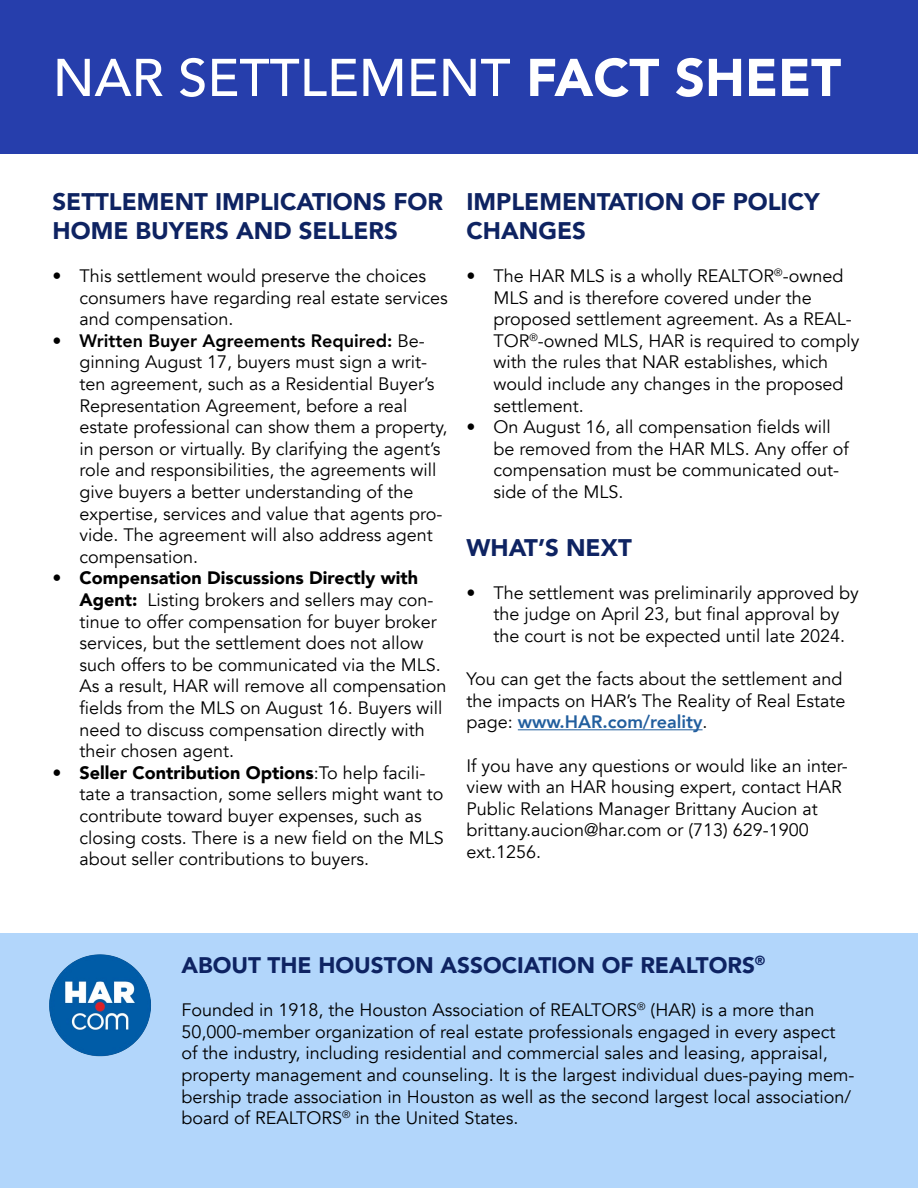
<style>
.page{position:relative;width:918px;height:1188px;background:#fff}
.page>*{position:absolute;margin:0;border:0;box-sizing:border-box;transform-origin:0 0}
.t1{font:500 52.5px "Avenir";color:#fff}
.t2{font:900 24px/28.8px "Avenir";color:#0e2362}
.t3{font:900 22.5px "Avenir";color:#0e2362}
.t4{font:18px/21.6px "Avenir";color:#000}
.s1{font-weight:900}
.s2{font-weight:800}
.s3{font-weight:800;color:#215e9e}
</style>
<div class="page">
<div style="left:0;top:933px;width:918px;height:255px;background:#b2d6fb"></div>
<hr style="left:518px;top:729px;width:185px;height:1px;background:#215e9e">
<img style="left:49px;top:954px;width:102px;height:103px">
<div style="left:0;top:0;width:918px;height:153px;background:#263eac"></div>
<h1 class="t1" style="left:53px;top:32px;width:790px">NAR SETTLEMENT <span class="s1">FACT SHEET</span></h1>
<h2 class="t2" style="left:52px;top:187px;width:392px">SETTLEMENT IMPLICATIONS FOR<br>HOME BUYERS AND SELLERS</h2>
<p class="t4" style="left:80px;top:265px;width:370px;text-indent:-27px">• This settlement would preserve the choices consumers have regarding real estate services and compensation.</p>
<p class="t4" style="left:80px;top:330px;width:370px;text-indent:-27px"><span class="s2">• Written Buyer Agreements Required:</span> Be&shy;ginning August 17, buyers must sign a writ&shy;ten agreement, such as a Residential Buyer’s Representation Agreement, before a real estate professional can show them a property, in person or virtually. By clarifying the agent’s role and responsibilities, the agreements will give buyers a better understanding of the expertise, services and value that agents pro&shy;vide. The agreement will also address agent compensation.</p>
<p class="t4" style="left:80px;top:568px;width:369px;text-indent:-27px"><span class="s1">• Compensation Discussions Directly with Agent:</span> Listing brokers and sellers may con&shy;tinue to offer compensation for buyer broker services, but the settlement does not allow such offers to be communicated via the MLS.<br>As a result, HAR will remove all compensation fields from the MLS on August 16. Buyers will need to discuss compensation directly with their chosen agent.</p>
<p class="t4" style="left:80px;top:762px;width:366px;text-indent:-27px"><span class="s1">• Seller Contribution Options</span>:To help facili&shy;tate a transaction, some sellers might want to contribute toward buyer expenses, such as closing costs. There is a new field on the MLS about seller contributions to buyers.</p>
<h2 class="t2" style="left:466px;top:187px;width:355px">IMPLEMENTATION OF POLICY<br>CHANGES</h2>
<p class="t4" style="left:494px;top:265px;width:368px;text-indent:-27px">• The HAR MLS is a wholly REALTOR<sup>®</sup>-owned MLS and is therefore covered under the proposed settlement agreement. As a REAL-TOR<sup>®</sup>-owned MLS, HAR is required to comply with the rules that NAR establishes, which would include any changes in the proposed settlement.</p>
<p class="t4" style="left:494px;top:417px;width:357px;text-indent:-27px">• On August 16, all compensation fields will be removed from the HAR MLS. Any offer of compensation must be communicated out&shy;side of the MLS.</p>
<h2 class="t2" style="left:466px;top:532px;width:167px">WHAT’S NEXT</h2>
<p class="t4" style="left:494px;top:582px;width:367px;text-indent:-27px">• The settlement was preliminarily approved by the judge on April 23, but final approval by the court is not be expected until late 2024.</p>
<p class="t4" style="left:466px;top:669px;width:381px">You can get the facts about the settlement and the impacts on HAR’s The Reality of Real Estate page: <span class="s3">www.HAR.com/reality</span>.</p>
<p class="t4" style="left:466px;top:755px;width:383px">If you have any questions or would like an inter&shy;view with an HAR housing expert, contact HAR Public Relations Manager Brittany Aucion at brittany.aucion@har.com or (713) 629-1900 ext.1256.</p>
<p class="t3" style="left:181px;top:946px;width:586px">ABOUT THE HOUSTON ASSOCIATION OF REALTORS<sup>®</sup></p>
<p class="t4" style="left:181px;top:999px;width:675px">Founded in 1918, the Houston Association of REALTORS<sup>®</sup> (HAR) is a more than 50,000-member organization of real estate professionals engaged in every aspect of the industry, including residential and commercial sales and leasing, appraisal, property management and counseling. It is the largest individual dues-paying mem&shy;bership trade association in Houston as well as the second largest local association/ board of REALTORS<sup>®</sup> in the United States.</p>
</div>
